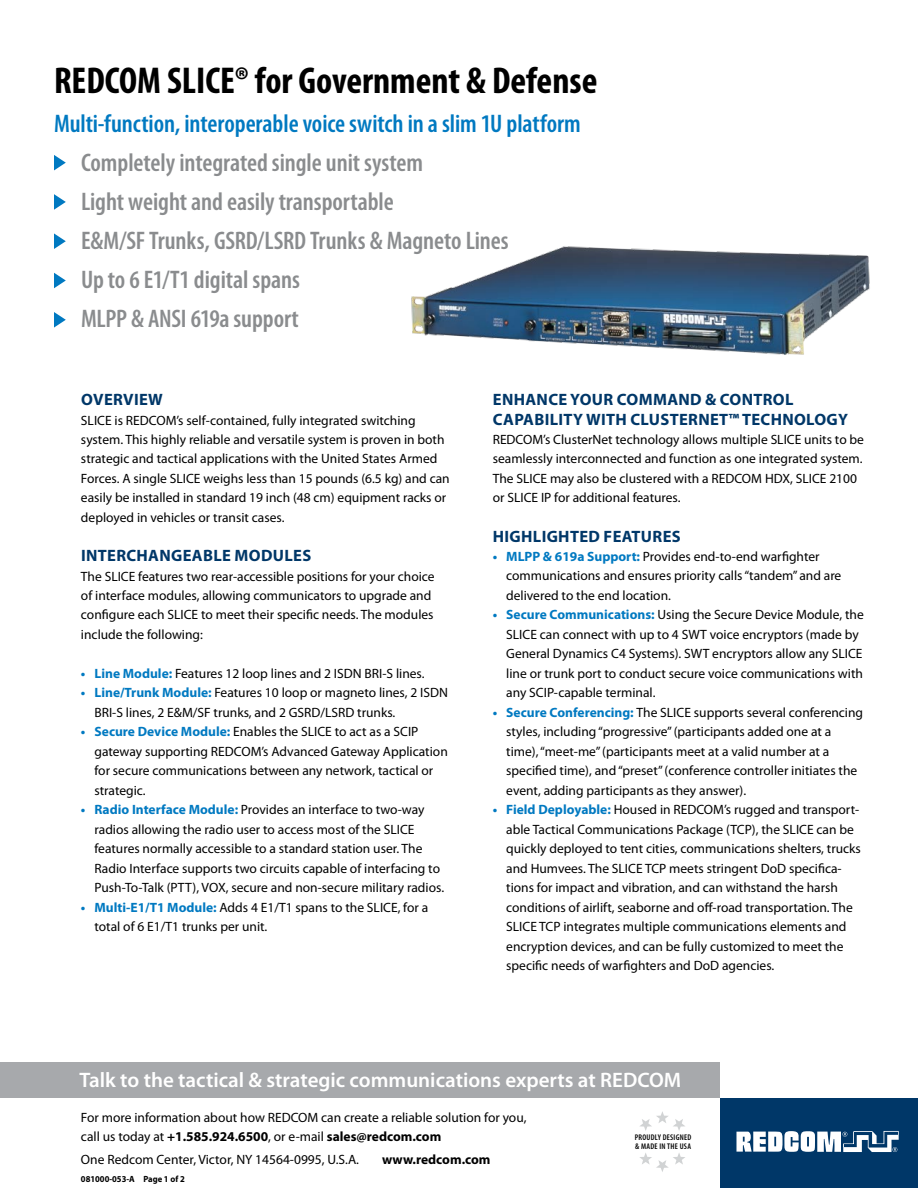
<style>
.page{position:relative;width:918px;height:1188px;background:#fff}
.page>*{position:absolute;margin:0;border:0;box-sizing:border-box;transform-origin:0 0}
.t1{font:700 condensed 37.5px "Myriad Pro";color:#000}
.t2{font:600 condensed 25.5px/39px "Myriad Pro";letter-spacing:-.005em;color:#8a8c8e}
.t3{font:600 condensed 25.5px "Myriad Pro";letter-spacing:-.005em;color:#0079c1}
.t4{font:600 21px "Myriad Pro";color:#fff}
.t5{font:700 16.5px "Myriad Pro";letter-spacing:.02em;color:#003768}
.t6{font:13.5px/19.5px "Myriad Pro";color:#000}
.t7{font:700 13.5px "Myriad Pro";color:#000}
.t8{font:700 9px "Myriad Pro";color:#000;scale:.95 1}
.t9{font:600 condensed 8.25px/8.2px "Myriad Pro";letter-spacing:.03em;color:#000}
.s1{font-weight:700;color:#0079c1}
.s2{font-weight:700}
</style>
<div class="page">
<div style="left:0;top:1062px;width:720px;height:36px;background:#a7a9ac"></div>
<div style="left:720px;top:1098px;width:198px;height:90px;background:#003768"></div>
<svg style="left:736px;top:1131px;width:163px;height:21px"></svg>
<svg style="left:640px;top:1111px;width:45px;height:20px"></svg>
<svg style="left:640px;top:1153px;width:45px;height:19px"></svg>
<svg style="left:54px;top:155px;width:12px;height:15px"></svg>
<svg style="left:54px;top:194px;width:12px;height:16px"></svg>
<svg style="left:54px;top:233px;width:12px;height:16px"></svg>
<svg style="left:54px;top:273px;width:12px;height:15px"></svg>
<svg style="left:54px;top:312px;width:12px;height:16px"></svg>
<img style="left:411px;top:246px;width:459px;height:109px">
<h1 class="t1" style="left:54px;top:60px;width:545px">REDCOM SLICE® for Government &amp; Defense</h1>
<h2 class="t3" style="left:54px;top:110px;width:528px">Multi-function, interoperable voice switch in a slim 1U platform</h2>
<h2 class="t2" style="left:81px;top:143px;width:429px">Completely integrated single unit system<br>Light weight and easily transportable<br>E&amp;M/SF Trunks, GSRD/LSRD Trunks &amp; Magneto Lines Up to 6 E1/T1 digital spans<br>MLPP &amp; ANSI 619a support</h2>
<p class="t5" style="left:81px;top:390px;width:83px">overview</p>
<p class="t6" style="left:81px;top:410px;width:370px">SLICE is REDCOM’s self-contained, fully integrated switching system. This highly reliable and versatile system is proven in both strategic and tactical applications with the United States Armed Forces. A single SLICE weighs less than 15 pounds (6.5 kg) and can easily be installed in standard 19 inch (48 cm) equipment racks or deployed in vehicles or transit cases.</p>
<p class="t5" style="left:81px;top:546px;width:232px">interchangeable modules</p>
<p class="t6" style="left:81px;top:566px;width:355px">The SLICE features two rear-accessible positions for your choice of interface modules, allowing communicators to upgrade and configure each SLICE to meet their specific needs. The modules include the following:</p>
<p class="t6" style="left:81px;top:664px;width:345px"><span class="s1">• Line Module:</span> Features 12 loop lines and 2 ISDN BRI-S lines.</p>
<p class="t6" style="left:94px;top:683px;width:355px;text-indent:-14px"><span class="s1">• Line/Trunk Module:</span> Features 10 loop or magneto lines, 2 ISDN<br>BRI-S lines, 2 E&amp;M/SF trunks, and 2 GSRD/LSRD trunks.</p>
<p class="t6" style="left:94px;top:722px;width:355px;text-indent:-14px"><span class="s1">• Secure Device Module:</span> Enables the SLICE to act as a SCIP gateway supporting REDCOM’s Advanced Gateway Application for secure communications between any network, tactical or strategic.</p>
<p class="t6" style="left:94px;top:800px;width:351px;text-indent:-14px"><span class="s1">• Radio Interface Module:</span> Provides an interface to two-way radios allowing the radio user to access most of the SLICE features normally accessible to a standard station user. The Radio Interface supports two circuits capable of interfacing to Push-To-Talk (PTT), VOX, secure and non-secure military radios.</p>
<p class="t6" style="left:94px;top:898px;width:335px;text-indent:-14px"><span class="s1">• Multi-E1/T1 Module:</span> Adds 4 E1/T1 spans to the SLICE, for a total of 6 E1/T1 trunks per unit.</p>
<p class="t5" style="left:493px;top:390px;width:12px">ENH</p>
<p class="t5" style="left:525px;top:390px;width:22px">ANCE</p>
<p class="t5" style="left:570px;top:390px;width:22px">YOUR</p>
<p class="t5" style="left:617px;top:390px;width:14px">COMM</p>
<p class="t5" style="left:667px;top:390px;width:64px">AND &amp; CONTROL</p>
<p class="t5" style="left:493px;top:410px;width:50px">CAPABILIT</p>
<p class="t5" style="left:573px;top:410px;width:24px">Y WITH</p>
<p class="t5" style="left:631px;top:410px;width:11px">CLUSTERNET</p>
<p class="t5" style="left:729px;top:410px;width:26px">™ TECHNOLOG</p>
<p class="t5" style="left:838px;top:410px;width:11px">Y</p>
<p class="t6" style="left:493px;top:430px;width:373px">REDCOM’s ClusterNet technology allows multiple SLICE units to be seamlessly interconnected and function as one integrated system.<br>The SLICE may also be clustered with a REDCOM HDX, SLICE 2100 or SLICE IP for additional features.</p>
<p class="t5" style="left:493px;top:527px;width:150px">highlighted FEATURES</p>
<p class="t6" style="left:506px;top:547px;width:337px;text-indent:-14px"><span class="s1">• MLPP &amp; 619a Support:</span> Provides end-to-end warfighter communications and ensures priority calls “tandem” and are delivered to the end location.</p>
<p class="t6" style="left:506px;top:605px;width:359px;text-indent:-14px"><span class="s1">• Secure Communications:</span> Using the Secure Device Module, the SLICE can connect with up to 4 SWT voice encryptors (made by General Dynamics C4 Systems). SWT encryptors allow any SLICE line or trunk port to conduct secure voice communications with any SCIP-capable terminal.</p>
<p class="t6" style="left:506px;top:703px;width:358px;text-indent:-14px"><span class="s1">• Secure Conferencing:</span> The SLICE supports several conferencing styles, including “progressive” (participants added one at a time), “meet-me” (participants meet at a valid number at a specified time), and “preset” (conference controller initiates the event, adding participants as they answer).</p>
<p class="t6" style="left:506px;top:800px;width:356px;text-indent:-13px"><span class="s1">• Field Deployable:</span> Housed in REDCOM’s rugged and transport&shy;able Tactical Communications Package (TCP), the SLICE can be quickly deployed to tent cities, communications shelters, trucks and Humvees. The SLICE TCP meets stringent DoD specifica&shy;tions for impact and vibration, and can withstand the harsh conditions of airlift, seaborne and off-road transportation. The SLICE TCP integrates multiple communications elements and encryption devices, and can be fully customized to meet the specific needs of warfighters and DoD agencies.</p>
<h3 class="t4" style="left:79px;top:1068px;width:603px">Talk to the tactical &amp; strategic communications experts at REDCOM</h3>
<p class="t6" style="left:81px;top:1108px;width:447px">For more information about how REDCOM can create a reliable solution for you, call us today at <span class="s2">+1.585.924.6500</span>, or e-mail <span class="s2">sales@redcom.com</span></p>
<p class="t9" style="left:635px;top:1133px;width:58px">PROUDLY DESIGNED &amp; MADE IN THE USA</p>
<p class="t6" style="left:81px;top:1150px;width:280px">One Redcom Center, Victor, NY 14564-0995, U.S.A.</p>
<p class="t7" style="left:382px;top:1152px;width:110px">www.redcom.com</p>
<p class="t8" style="left:81px;top:1174px;width:111px">081000-053-A Page 1 of 2</p>
</div>
